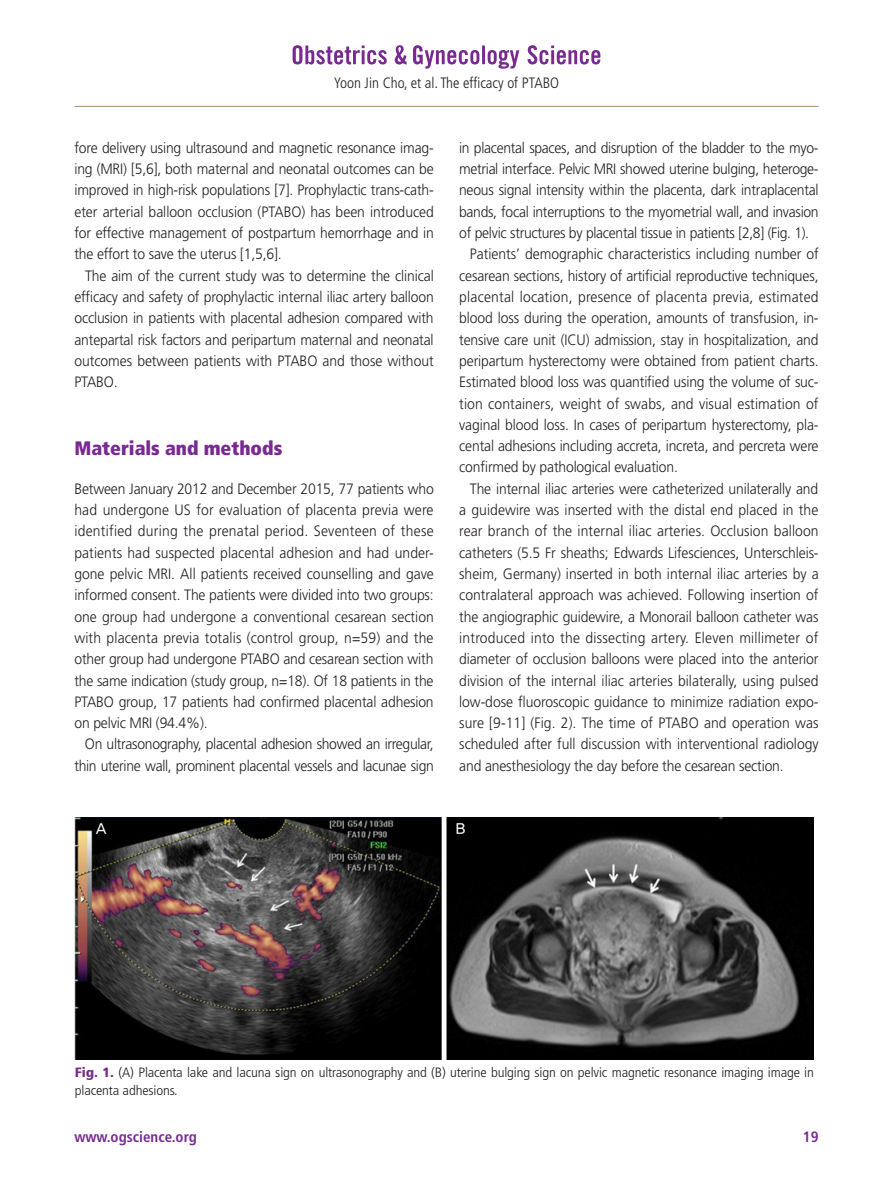
<style>
.page{position:relative;width:893px;height:1191px;background:#fff}
.page>*{position:absolute;margin:0;border:0;box-sizing:border-box;transform-origin:0 0}
.제목1-보라{font:900 condensed 19.5px "Frutiger LT Std";color:#792a91}
.본문_영문{font:300 15px/21.3px "Frutiger LT Std";letter-spacing:-.01em;color:#231f20;text-align:justify;scale:.93 1}
.제목밑_본문{font:300 15px/21.3px "Frutiger LT Std";letter-spacing:-.01em;color:#231f20;text-align:justify;scale:.93 1}
.t1{font:300 condensed 15px "Frutiger LT Std";color:#231f20}
.t2{font:700 condensed 15px "Frutiger LT Std";color:#792a91}
.그림A-B{font:15px "YDIYGO330";color:#fff}
.표_타이틀{font:300 condensed 13.5px/18px "Frutiger LT Std";letter-spacing:-.01em;color:#231f20;scale:1.09 1}
.s1{font-weight:900;color:#792a91}
</style>
<div class="page">
<hr style="left:74px;top:106px;width:745px;height:1px;background:#ad9676">
<svg style="left:527px;top:45px;width:73px;height:19px"></svg>
<svg style="left:413px;top:45px;width:106px;height:24px"></svg>
<svg style="left:293px;top:45px;width:114px;height:19px"></svg>
<img style="left:74px;top:817px;width:740px;height:242px">
<hr style="left:442px;top:815px;width:4px;height:248px;background:#fff">
<p class="t1" style="left:334px;top:74px;width:227px">Yoon Jin Cho, et al. The efficacy of PTABO</p>
<p class="본문_영문" style="left:74px;top:137px;width:388px">fore delivery using ultrasound and magnetic resonance imag&shy;ing (MRI) [5,6], both maternal and neonatal outcomes can be improved in high-risk populations [7]. Prophylactic trans-cath&shy;eter arterial balloon occlusion (PTABO) has been introduced for effective management of postpartum hemorrhage and in the effort to save the uterus [1,5,6].</p>
<p class="본문_영문" style="left:74px;top:265px;width:388px;text-indent:11px">The aim of the current study was to determine the clinical efficacy and safety of prophylactic internal iliac artery balloon occlusion in patients with placental adhesion compared with antepartal risk factors and peripartum maternal and neonatal outcomes between patients with PTABO and those without PTABO.</p>
<p class="제목1-보라" style="left:74px;top:436px;width:209px">Materials and methods</p>
<p class="제목밑_본문" style="left:74px;top:478px;width:388px">Between January 2012 and December 2015, 77 patients who had undergone US for evaluation of placenta previa were identified during the prenatal period. Seventeen of these patients had suspected placental adhesion and had under&shy;gone pelvic MRI. All patients received counselling and gave informed consent. The patients were divided into two groups: one group had undergone a conventional cesarean section with placenta previa totalis (control group, n=59) and the other group had undergone PTABO and cesarean section with the same indication (study group, n=18). Of 18 patients in the PTABO group, 17 patients had confirmed placental adhesion on pelvic MRI (94.4%).</p>
<p class="본문_영문" style="left:74px;top:734px;width:388px;text-align:right">On ultrasonography, placental adhesion showed an irregular, thin uterine wall, prominent placental vessels and lacunae sign</p>
<p class="본문_영문" style="left:459px;top:137px;width:388px">in placental spaces, and disruption of the bladder to the myo&shy;metrial interface. Pelvic MRI showed uterine bulging, heteroge&shy;neous signal intensity within the placenta, dark intraplacental bands, focal interruptions to the myometrial wall, and invasion of pelvic structures by placental tissue in patients [2,8] (Fig. 1).</p>
<p class="본문_영문" style="left:459px;top:244px;width:388px;text-indent:11px">Patients’ demographic characteristics including number of cesarean sections, history of artificial reproductive techniques, placental location, presence of placenta previa, estimated blood loss during the operation, amounts of transfusion, in&shy;tensive care unit (ICU) admission, stay in hospitalization, and peripartum hysterectomy were obtained from patient charts.<br>Estimated blood loss was quantified using the volume of suc&shy;tion containers, weight of swabs, and visual estimation of vaginal blood loss. In cases of peripartum hysterectomy, pla&shy;cental adhesions including accreta, increta, and percreta were confirmed by pathological evaluation.</p>
<p class="본문_영문" style="left:459px;top:478px;width:388px;text-indent:11px">The internal iliac arteries were catheterized unilaterally and a guidewire was inserted with the distal end placed in the rear branch of the internal iliac arteries. Occlusion balloon catheters (5.5 Fr sheaths; Edwards Lifesciences, Unterschleis&shy;sheim, Germany) inserted in both internal iliac arteries by a contralateral approach was achieved. Following insertion of the angiographic guidewire, a Monorail balloon catheter was introduced into the dissecting artery. Eleven millimeter of diameter of occlusion balloons were placed into the anterior division of the internal iliac arteries bilaterally, using pulsed low-dose fluoroscopic guidance to minimize radiation expo&shy;sure [9-11] (Fig. 2). The time of PTABO and operation was scheduled after full discussion with interventional radiology and anesthesiology the day before the cesarean section.</p>
<p class="그림A-B" style="left:96px;top:820px;width:11px">A</p>
<p class="그림A-B" style="left:456px;top:820px;width:11px">B</p>
<p class="표_타이틀" style="left:75px;top:1063px;width:679px"><span class="s1">Fig. 1.</span> (A) Placenta lake and lacuna sign on ultrasonography and (B) uterine bulging sign on pelvic magnetic resonance imaging image in placenta adhesions.</p>
<p class="t2" style="left:74px;top:1128px;width:124px">www.ogscience.org</p>
<p class="t2" style="left:803px;top:1128px;width:17px">19</p>
</div>
